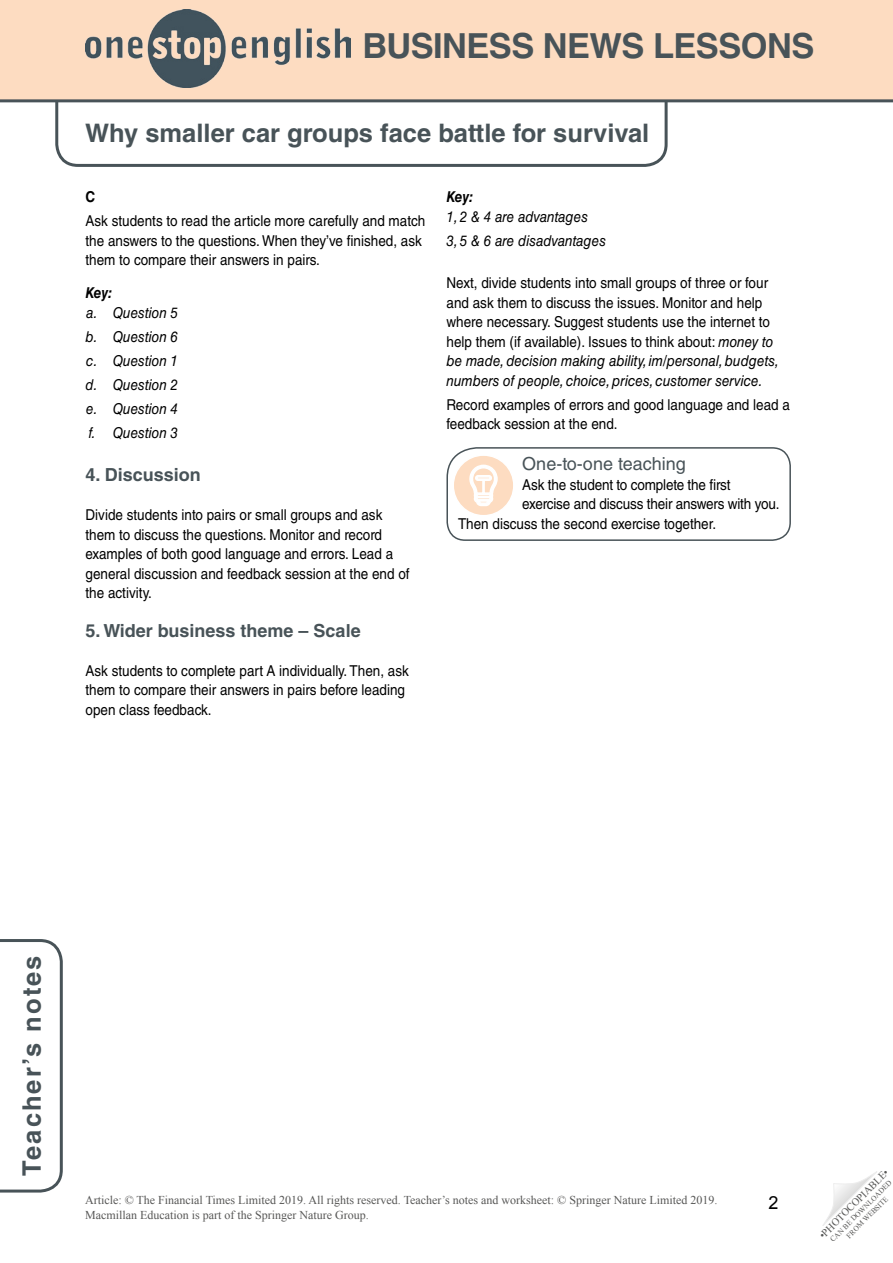
<style>
.page{position:relative;width:893px;height:1263px;background:#fff}
.page>*{position:absolute;margin:0;border:0;box-sizing:border-box;transform-origin:0 0}
.t1{font:700 34.5px "Helvetica LT Std";letter-spacing:-.015em;color:#485358}
.t2{font:700 25.5px "Helvetica LT Std";color:#485358}
.t3{font:700 25.5px "Helvetica LT Std";letter-spacing:.08em;color:#485358}
.TN__Title{font:700 18px "Helvetica LT Std";color:#485358}
.TN__One_to_one_headi{font:18px "Helvetica LT Std";color:#485358}
.t4{font:18px "Arial";color:#000}
.TN__Body_text{font:15px/19.5px "Helvetica LT Std";color:#000;scale:.9 1}
.TN__Box_text{font:15px/19.5px "Helvetica LT Std";color:#000;scale:.9 1}
.TN__Box_text-2{font:italic 15px "Helvetica LT Std";color:#000;scale:.9 1}
.TN__Key_title{font:italic 700 15px "Helvetica LT Std";letter-spacing:-.02em;color:#000;scale:.9 1}
.TN__Body_text-2{font:700 15px "Helvetica LT Std";color:#000;scale:.9 1}
.t5{font:12px/14.4px "Times New Roman";color:#575756}
.t6{font:10.5px "Times New Roman";color:#575756}
.t7{font:7.5px/9px "Times New Roman";color:#575756;text-align:center}
.s1{font-style:italic}
</style>
<div class="page">
<svg style="left:54px;top:102px;width:615px;height:65px"></svg>
<svg style="left:822px;top:1171px;width:55px;height:55px"></svg>
<div style="left:0;top:0;width:893px;height:101px;background:#fddcc1"></div>
<hr style="left:0;top:99px;width:893px;height:3px;background:#485358">
<img style="left:86px;top:10px;width:265px;height:78px">
<svg style="left:0;top:939px;width:63px;height:254px"></svg>
<svg style="left:446px;top:447px;width:345px;height:94px"></svg>
<h1 class="t1" style="left:362px;top:25px;width:453px">BUSINESS NEWS LESSONS</h1>
<h2 class="t2" style="left:85px;top:118px;width:566px">Why smaller car groups face battle for survival</h2>
<p class="TN__Body_text-2" style="left:86px;top:188px;width:12px">C</p>
<p class="TN__Body_text" style="left:86px;top:211px;width:379px">Ask students to read the article more carefully and match the answers to the questions. When they’ve finished, ask them to compare their answers in pairs.</p>
<p class="TN__Key_title" style="left:86px;top:284px;width:32px">Key:</p>
<p class="TN__Box_text-2" style="left:86px;top:304px;width:104px">a. Question 5</p>
<p class="TN__Box_text-2" style="left:86px;top:328px;width:104px">b. Question 6</p>
<p class="TN__Box_text-2" style="left:86px;top:352px;width:104px">c. Question 1</p>
<p class="TN__Box_text-2" style="left:86px;top:376px;width:104px">d. Question 2</p>
<p class="TN__Box_text-2" style="left:86px;top:400px;width:104px">e. Question 4</p>
<p class="TN__Box_text-2" style="left:89px;top:424px;width:101px">f. Question 3</p>
<p class="TN__Title" style="left:86px;top:464px;width:117px">4. Discussion</p>
<p class="TN__Body_text" style="left:86px;top:505px;width:362px">Divide students into pairs or small groups and ask them to discuss the questions. Monitor and record examples of both good language and errors. Lead a general discussion and feedback session at the end of the activity.</p>
<p class="TN__Title" style="left:86px;top:619px;width:277px">5. Wider business theme – Scale</p>
<p class="TN__Body_text" style="left:86px;top:661px;width:361px">Ask students to complete part A individually. Then, ask them to compare their answers in pairs before leading open class feedback.</p>
<p class="TN__Key_title" style="left:446px;top:188px;width:32px">Key:</p>
<p class="TN__Box_text-2" style="left:446px;top:208px;width:159px">1, 2 &amp; 4 are advantages</p>
<p class="TN__Box_text-2" style="left:446px;top:232px;width:179px">3, 5 &amp; 6 are disadvantages</p>
<p class="TN__Body_text" style="left:446px;top:273px;width:371px">Next, divide students into small groups of three or four and ask them to discuss the issues. Monitor and help where necessary. Suggest students use the internet to help them (if available). Issues to think about: <span class="s1">money to be made, decision making ability, im/personal, budgets, numbers of people, choice, prices, customer service.</span></p>
<p class="TN__Box_text" style="left:446px;top:394px;width:383px">Record examples of errors and good language and lead a feedback session at the end.</p>
<p class="TN__One_to_one_headi" style="left:522px;top:453px;width:165px">One-to-one teaching</p>
<p class="TN__Box_text" style="left:522px;top:474px;width:233px">Ask the student to complete the first</p>
<p class="TN__Box_text" style="left:522px;top:494px;width:287px">exercise and discuss their answers with you.</p>
<p class="TN__Box_text" style="left:458px;top:513px;width:289px">Then discuss the second exercise together.</p>
<h2 class="t3" style="left:16px;top:1176px;width:222px;rotate:-90deg">Teacher’s notes</h2>
<p class="t5" style="left:85px;top:1193px;width:634px">Article: © The Financial Times Limited 2019. All rights reserved. Teacher’s notes and worksheet: © Springer Nature Limited 2019.<br>Macmillan Education is part of the Springer Nature Group.</p>
<p class="t4" style="left:769px;top:1191px;width:12px">2</p>
<p class="t6" style="left:816px;top:1232px;width:95px;rotate:-45deg">•PHOTOCOPIABLE•</p>
<p class="t7" style="left:828px;top:1237px;width:85px;rotate:-45deg">CAN BE DOWNLOADED<br>FROM WEBSITE</p>
</div>
